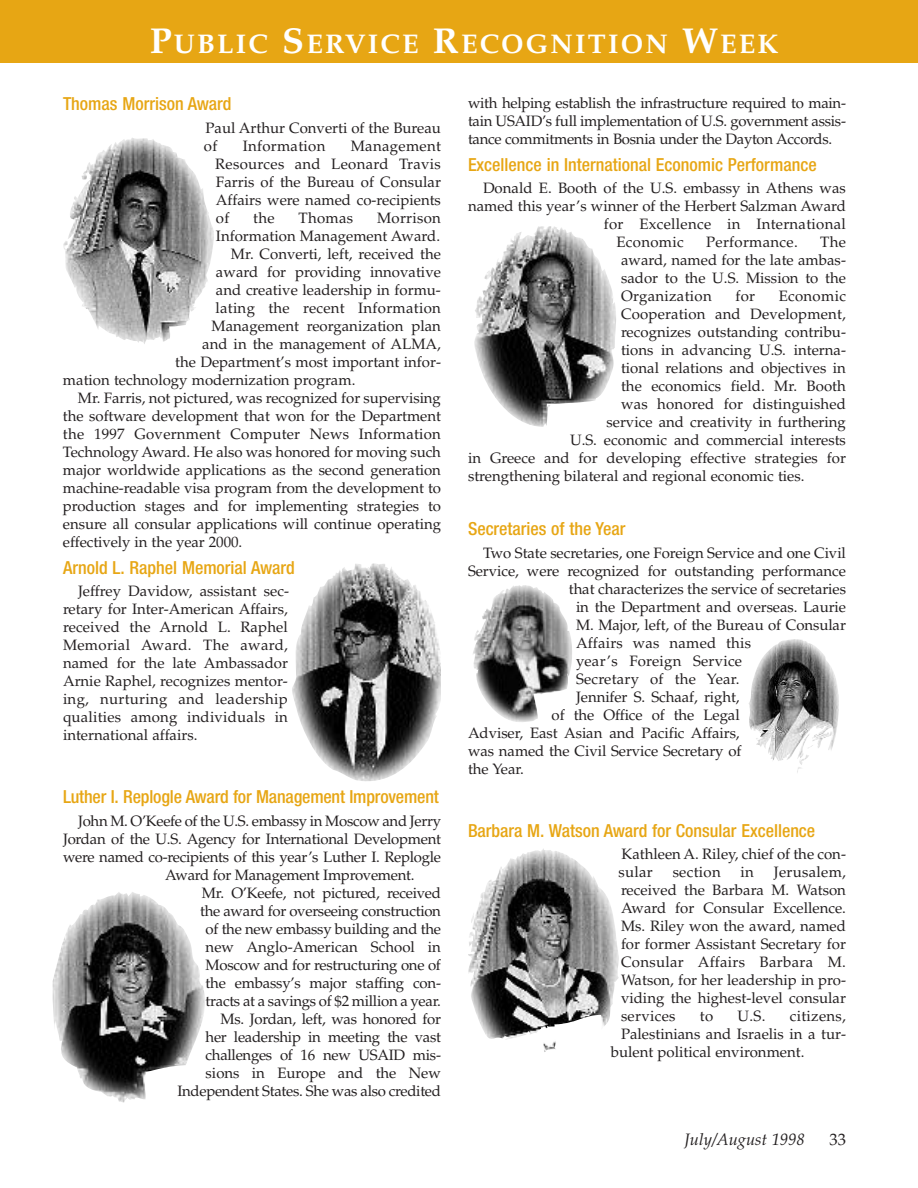
<style>
.page{position:relative;width:918px;height:1188px;background:#fff}
.page>*{position:absolute;margin:0;border:0;box-sizing:border-box;transform-origin:0 0}
.t1{font:700 27px "Palatino";letter-spacing:.08em;color:#fff}
.t2{font:500 condensed 18px "Helvetica Neue";color:#e7a614}
.t3{font:italic 16.5px "Palatino";color:#231f20}
.t4{font:16.5px "Palatino";color:#231f20}
.t5{font:15px/18px "Palatino";letter-spacing:-.005em;color:#231f20;text-align:justify}
.t6{font:15px "Palatino";letter-spacing:.02em;color:#231f20}
.t7{font:15px "Palatino";letter-spacing:.015em;color:#231f20}
.s1{font-size:36px}
</style>
<div class="page">
<img style="left:63px;top:138px;width:151px;height:206px">
<img style="left:292px;top:563px;width:149px;height:218px">
<img style="left:53px;top:892px;width:152px;height:210px">
<img style="left:474px;top:226px;width:142px;height:201px">
<img style="left:468px;top:849px;width:151px;height:203px">
<img style="left:473px;top:585px;width:99px;height:137px">
<img style="left:749px;top:639px;width:90px;height:134px">
<div style="left:1px;top:0;width:917px;height:63px;background:#e7a614"></div>
<h1 class="t1" style="left:150px;top:34px;width:630px"><span class="s1">P</span>UBLIC <span class="s1">S</span>ERVICE <span class="s1">R</span>ECOGNITION <span class="s1">W</span>EEK</h1>
<p class="t2" style="left:63px;top:97px;width:170px">Thomas Morrison Award</p>
<p class="t5" style="left:204px;top:120px;width:239px">Paul Arthur Converti of the Bureau of</p>
<p class="t6" style="left:243px;top:140px;width:84px">Information</p>
<p class="t5" style="left:215px;top:138px;width:227px;text-indent:136px">Management Resources and Leonard Travis Farris of the Bureau of Consular Affairs were named co-recipients of</p>
<p class="t5" style="left:253px;top:210px;width:23px">the</p>
<p class="t5" style="left:299px;top:210px;width:56px">Thomas</p>
<p class="t6" style="left:377px;top:212px;width:65px">Morrison</p>
<p class="t5" style="left:216px;top:228px;width:226px">Information Management Award.</p>
<p class="t5" style="left:231px;top:246px;width:211px">Mr. Converti, left, received the</p>
<p class="t5" style="left:216px;top:264px;width:227px">award for providing innovative</p>
<p class="t5" style="left:216px;top:282px;width:226px">and creative leadership in formu-</p>
<p class="t6" style="left:215px;top:302px;width:227px">lating the recent Information</p>
<p class="t5" style="left:212px;top:318px;width:231px">Management reorganization plan</p>
<p class="t5" style="left:202px;top:336px;width:240px">and in the management of ALMA,</p>
<p class="t5" style="left:175px;top:354px;width:267px">the Department’s most important infor-</p>
<p class="t5" style="left:63px;top:372px;width:294px">mation technology modernization program.</p>
<p class="t5" style="left:78px;top:390px;width:364px">Mr. Farris, not pictured, was recognized for supervising</p>
<p class="t5" style="left:63px;top:408px;width:379px">the software development that won for the Department</p>
<p class="t7" style="left:63px;top:428px;width:380px">the 1997 Government Computer News Information</p>
<p class="t5" style="left:63px;top:444px;width:380px">Technology Award. He also was honored for moving such</p>
<p class="t5" style="left:63px;top:462px;width:380px">major worldwide applications as the second generation</p>
<p class="t5" style="left:63px;top:480px;width:380px">machine-readable visa program from the development to</p>
<p class="t5" style="left:63px;top:498px;width:380px">production stages and for implementing strategies to</p>
<p class="t5" style="left:63px;top:516px;width:380px">ensure all consular applications will continue operating</p>
<p class="t5" style="left:63px;top:534px;width:181px">effectively in the year 2000.</p>
<p class="t2" style="left:63px;top:561px;width:233px">Arnold L. Raphel Memorial Award</p>
<p class="t5" style="left:63px;top:584px;width:228px;text-indent:15px">Jeffrey Davidow, assistant sec&shy;retary for Inter-American Affairs, received the Arnold L. Raphel Memorial Award. The award, named for the late Ambassador Arnie Raphel, recognizes mentor&shy;ing, nurturing and leadership qualities among individuals in international affairs.</p>
<p class="t2" style="left:63px;top:790px;width:377px">Luther I. Replogle Award for Management Improvement</p>
<p class="t5" style="left:78px;top:813px;width:365px">John M. O’Keefe of the U.S. embassy in Moscow and Jerry</p>
<p class="t5" style="left:63px;top:831px;width:380px">Jordan of the U.S. Agency for International Development</p>
<p class="t5" style="left:63px;top:849px;width:380px">were named co-recipients of this year’s Luther I. Replogle</p>
<p class="t5" style="left:165px;top:867px;width:251px">Award for Management Improvement.</p>
<p class="t5" style="left:202px;top:885px;width:241px">Mr. O’Keefe, not pictured, received</p>
<p class="t5" style="left:200px;top:903px;width:242px">the award for overseeing construction</p>
<p class="t5" style="left:206px;top:921px;width:237px">of the new embassy building and the</p>
<p class="t5" style="left:206px;top:939px;width:237px">new Anglo-American School in</p>
<p class="t5" style="left:206px;top:957px;width:237px">Moscow and for restructuring one of</p>
<p class="t5" style="left:206px;top:975px;width:237px">the embassy’s major staffing con-</p>
<p class="t5" style="left:206px;top:993px;width:237px">tracts at a savings of $2 million a year.</p>
<p class="t5" style="left:221px;top:1011px;width:222px">Ms. Jordan, left, was honored for</p>
<p class="t5" style="left:206px;top:1029px;width:237px">her leadership in meeting the vast</p>
<p class="t5" style="left:206px;top:1047px;width:237px">challenges of 16 new USAID mis-</p>
<p class="t5" style="left:206px;top:1065px;width:237px">sions in Europe and the New</p>
<p class="t5" style="left:177px;top:1083px;width:265px">Independent States. She was also credited</p>
<p class="t5" style="left:468px;top:96px;width:380px">with helping establish the infrastructure required to main&shy;tain USAID’s full implementation of U.S. government assis&shy;tance commitments in Bosnia under the Dayton Accords.</p>
<p class="t2" style="left:468px;top:158px;width:350px">Excellence in International Economic Performance</p>
<p class="t5" style="left:483px;top:181px;width:365px">Donald E. Booth of the U.S. embassy in Athens was</p>
<p class="t5" style="left:468px;top:199px;width:380px">named this year’s winner of the Herbert Salzman Award</p>
<p class="t6" style="left:604px;top:218px;width:244px">for Excellence in International</p>
<p class="t6" style="left:616px;top:236px;width:69px">Economic</p>
<p class="t6" style="left:706px;top:236px;width:93px">Performance.</p>
<p class="t5" style="left:621px;top:235px;width:227px;text-indent:199px">The award, named for the late ambas&shy;sador to the U.S. Mission to the Organization</p>
<p class="t5" style="left:735px;top:289px;width:21px">for</p>
<p class="t6" style="left:779px;top:290px;width:69px">Economic</p>
<p class="t5" style="left:621px;top:307px;width:226px">Cooperation and Development,</p>
<p class="t5" style="left:621px;top:325px;width:227px">recognizes outstanding contribu-</p>
<p class="t5" style="left:621px;top:343px;width:227px">tions in advancing U.S. interna-</p>
<p class="t5" style="left:621px;top:361px;width:227px">tional relations and objectives in</p>
<p class="t5" style="left:621px;top:379px;width:226px">the economics field. Mr. Booth</p>
<p class="t5" style="left:621px;top:397px;width:227px">was honored for distinguished</p>
<p class="t5" style="left:607px;top:415px;width:241px">service and creativity in furthering</p>
<p class="t5" style="left:570px;top:433px;width:277px">U.S. economic and commercial interests</p>
<p class="t5" style="left:468px;top:451px;width:379px">in Greece and for developing effective strategies for</p>
<p class="t5" style="left:468px;top:469px;width:338px">strengthening bilateral and regional economic ties.</p>
<p class="t2" style="left:468px;top:523px;width:159px">Secretaries of the Year</p>
<p class="t5" style="left:483px;top:546px;width:365px">Two State secretaries, one Foreign Service and one Civil</p>
<p class="t5" style="left:468px;top:564px;width:380px">Service, were recognized for outstanding performance</p>
<p class="t5" style="left:569px;top:582px;width:279px">that characterizes the service of secretaries</p>
<p class="t5" style="left:576px;top:600px;width:272px">in the Department and overseas. Laurie</p>
<p class="t5" style="left:576px;top:618px;width:272px">M. Major, left, of the Bureau of Consular</p>
<p class="t7" style="left:576px;top:637px;width:177px">Affairs was named this</p>
<p class="t7" style="left:576px;top:655px;width:168px">year’s Foreign Service</p>
<p class="t7" style="left:576px;top:673px;width:165px">Secretary of the Year.</p>
<p class="t5" style="left:576px;top:690px;width:165px">Jennifer S. Schaaf, right,</p>
<p class="t5" style="left:552px;top:708px;width:190px">of the Office of the Legal</p>
<p class="t5" style="left:468px;top:726px;width:273px">Adviser, East Asian and Pacific Affairs,</p>
<p class="t5" style="left:468px;top:744px;width:275px">was named the Civil Service Secretary of</p>
<p class="t5" style="left:468px;top:762px;width:57px">the Year.</p>
<p class="t2" style="left:468px;top:824px;width:349px">Barbara M. Watson Award for Consular Excellence</p>
<p class="t5" style="left:618px;top:847px;width:229px">Kathleen A. Riley, chief of the con&shy;sular</p>
<p class="t5" style="left:621px;top:865px;width:227px;text-indent:153px">Jerusalem, received the Barbara M. Watson Award for Consular Excellence.<br>Ms. Riley won the award, named for former Assistant Secretary for Consular Affairs Barbara M.<br>Watson, for her leadership in pro&shy;viding the highest-level consular services</p>
<p class="t6" style="left:673px;top:866px;width:50px">section</p>
<p class="t5" style="left:741px;top:865px;width:15px">in</p>
<p class="t5" style="left:700px;top:1009px;width:15px">to</p>
<p class="t5" style="left:738px;top:1009px;width:29px">U.S.</p>
<p class="t6" style="left:790px;top:1010px;width:58px">citizens,</p>
<p class="t5" style="left:621px;top:1027px;width:227px">Palestinians and Israelis in a tur-</p>
<p class="t5" style="left:611px;top:1045px;width:195px">bulent political environment.</p>
<p class="t3" style="left:684px;top:1133px;width:122px">July/August 1998</p>
<p class="t4" style="left:829px;top:1133px;width:18px">33</p>
</div>
